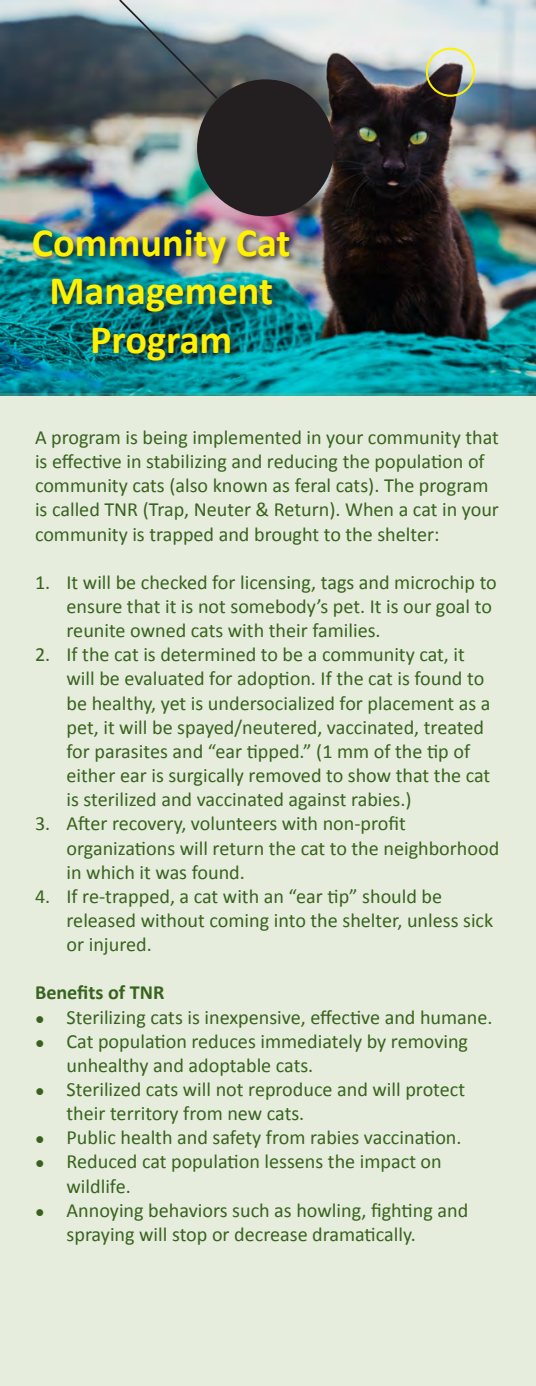
<style>
.page{position:relative;width:536px;height:1386px;background:#fff}
.page>*{position:absolute;margin:0;border:0;box-sizing:border-box;transform-origin:0 0}
.t1{font:700 40.25px/48.3px "Calibri";color:#fff101;text-align:center}
.t2{font:20.12px/24.2px "Calibri";color:#38631e}
.t3{font:700 20.12px "Calibri";color:#38631e}
.s1{font-size:15.75px}
</style>
<div class="page">
<img style="left:0;top:0;width:536px;height:393px">
<div style="left:0;top:393px;width:536px;height:993px;background:#e6eddc"></div>
<div style="left:31px;top:227px;width:266px;height:141px;background:#231f20;opacity:.75"></div>
<div style="left:197px;top:79px;width:137px;height:137px;background:#231f20;border-radius:50%"></div>
<svg style="left:117px;top:0;width:102px;height:101px;background:#748086"></svg>
<div style="left:426px;top:48px;width:49px;height:49px;border:2px solid #fff101;border-radius:50%"></div>
<p class="t1" style="left:32px;top:218px;width:260px">Community Cat<br>Management<br>Program</p>
<p class="t2" style="left:35px;top:425px;width:465px">A program is being implemented in your community that is effective in stabilizing and reducing the population of community cats (also known as feral cats). The program is called TNR (Trap, Neuter &amp; Return). When a cat in your community is trapped and brought to the shelter:</p>
<p class="t2" style="left:66px;top:570px;width:431px;text-indent:-32px">1. It will be checked for licensing, tags and microchip to ensure that it is not somebody’s pet. It is our goal to reunite owned cats with their families.</p>
<p class="t2" style="left:66px;top:643px;width:425px;text-indent:-32px">2. If the cat is determined to be a community cat, it will be evaluated for adoption. If the cat is found to be healthy, yet is undersocialized for placement as a pet, it will be spayed/neutered, vaccinated, treated for parasites and “ear tipped.” (1 mm of the tip of either ear is surgically removed to show that the cat is sterilized and vaccinated against rabies.)</p>
<p class="t2" style="left:66px;top:812px;width:434px;text-indent:-32px">3. After recovery, volunteers with non-profit organizations will return the cat to the neighborhood in which it was found.</p>
<p class="t2" style="left:66px;top:884px;width:428px;text-indent:-32px">4. If re-trapped, a cat with an “ear tip” should be released without coming into the shelter, unless sick or injured.</p>
<p class="t3" style="left:35px;top:980px;width:131px">Benefits of TNR</p>
<p class="t2" style="left:35px;top:1005px;width:459px"><span class="s1">●</span> Sterilizing cats is inexpensive, effective and humane.</p>
<p class="t2" style="left:66px;top:1029px;width:403px;text-indent:-32px"><span class="s1">●</span> Cat population reduces immediately by removing unhealthy and adoptable cats.</p>
<p class="t2" style="left:66px;top:1077px;width:400px;text-indent:-32px"><span class="s1">●</span> Sterilized cats will not reproduce and will protect their territory from new cats.</p>
<p class="t2" style="left:35px;top:1126px;width:428px"><span class="s1">●</span> Public health and safety from rabies vaccination.</p>
<p class="t2" style="left:66px;top:1150px;width:376px;text-indent:-32px"><span class="s1">●</span> Reduced cat population lessens the impact on wildlife.</p>
<p class="t2" style="left:66px;top:1198px;width:403px;text-indent:-32px"><span class="s1">●</span> Annoying behaviors such as howling, fighting and spraying will stop or decrease dramatically.</p>
</div>
